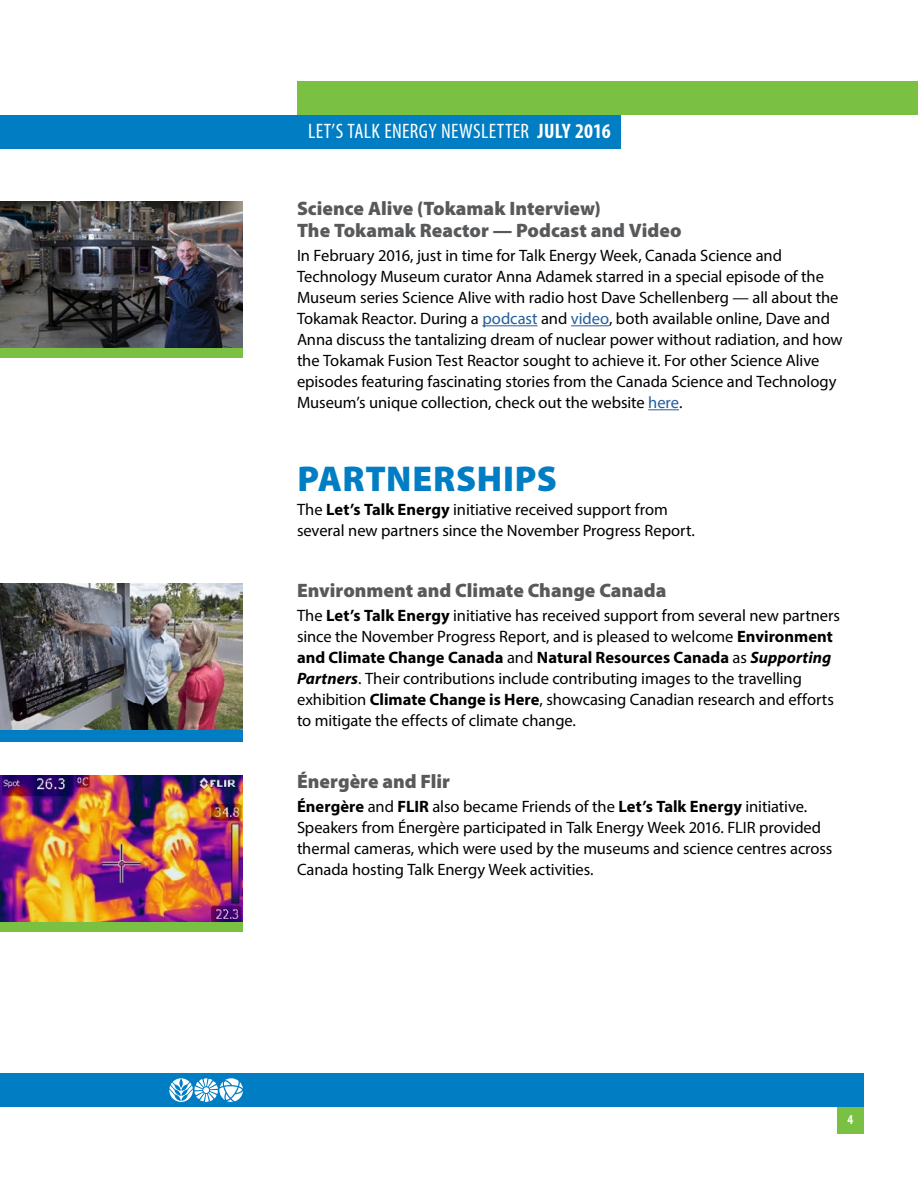
<style>
.page{position:relative;width:918px;height:1188px;background:#fff}
.page>*{position:absolute;margin:0;border:0;box-sizing:border-box;transform-origin:0 0}
.t1{font:900 36px "Myriad Pro";letter-spacing:.015em;color:#007dc3}
.t2{font:condensed 21px "Myriad Pro";letter-spacing:.015em;color:#fff}
.t3{font:900 19.5px/22.5px "Myriad Pro";color:#58595b}
.t4{font:16.5px/21px "Myriad Pro";letter-spacing:-.005em;color:#000}
.t5{font:700 condensed 13.5px "Myriad Pro";color:#fff}
.s1{font-weight:700}
.s2{color:#215e9e}
.s3{font-weight:700;font-style:italic}
</style>
<div class="page">
<div style="left:297px;top:81px;width:621px;height:34px;background:#7ac143"></div>
<div style="left:0;top:115px;width:621px;height:33px;background:#007dc3"></div>
<div style="left:0;top:1073px;width:864px;height:34px;background:#007dc3"></div>
<div style="left:837px;top:1107px;width:27px;height:27px;background:#7ac143"></div>
<hr style="left:482px;top:325px;width:56px;height:1px;background:#215e9e">
<hr style="left:571px;top:325px;width:38px;height:1px;background:#215e9e">
<hr style="left:648px;top:409px;width:31px;height:1px;background:#215e9e">
<div style="left:0;top:346px;width:243px;height:12px;background:#7ac143"></div>
<img style="left:0;top:202px;width:243px;height:145px">
<div style="left:0;top:729px;width:243px;height:12px;background:#007dc3"></div>
<img style="left:0;top:583px;width:243px;height:146px">
<svg style="left:169px;top:1078px;width:74px;height:24px"></svg>
<div style="left:0;top:920px;width:243px;height:12px;background:#7ac143"></div>
<img style="left:0;top:775px;width:243px;height:146px">
<p class="t2" style="left:308px;top:119px;width:304px">LET’S TALK ENERGY NEWSLETTER <span class="s1">JULY 2016</span></p>
<p class="t3" style="left:297px;top:197px;width:386px">Science Alive (Tokamak Interview)<br>The Tokamak Reactor — Podcast and Video</p>
<p class="t4" style="left:297px;top:245px;width:547px">In February 2016, just in time for Talk Energy Week, Canada Science and Technology Museum curator Anna Adamek starred in a special episode of the Museum series Science Alive with radio host Dave Schellenberg — all about the Tokamak Reactor. During a <span class="s2">podcast</span> and <span class="s2">video</span>, both available online, Dave and Anna discuss the tantalizing dream of nuclear power without radiation, and how the Tokamak Fusion Test Reactor sought to achieve it. For other Science Alive episodes featuring fascinating stories from the Canada Science and Technology Museum’s unique collection, check out the website <span class="s2">here</span>.</p>
<h1 class="t1" style="left:297px;top:458px;width:261px">PARTNERSHIPS</h1>
<p class="t4" style="left:297px;top:498px;width:399px">The <span class="s1">Let’s Talk Energy</span> initiative received support from several new partners since the November Progress Report.</p>
<p class="t3" style="left:297px;top:580px;width:371px">Environment and Climate Change Canada</p>
<p class="t4" style="left:297px;top:605px;width:545px">The <span class="s1">Let’s Talk Energy</span> initiative has received support from several new partners since the November Progress Report, and is pleased to welcome <span class="s1">Environment and Climate Change Canada</span> and <span class="s1">Natural Resources Canada</span> as <span class="s3">Supporting Partners</span>. Their contributions include contributing images to the travelling exhibition <span class="s1">Climate Change is Here</span>, showcasing Canadian research and efforts to mitigate the effects of climate change.</p>
<p class="t3" style="left:297px;top:770px;width:155px">Énergère and Flir</p>
<p class="t4" style="left:297px;top:795px;width:537px"><span class="s1">Énergère</span> and <span class="s1">FLIR</span> also became Friends of the <span class="s1">Let’s Talk Energy</span> initiative.<br>Speakers from Énergère participated in Talk Energy Week 2016. FLIR provided thermal cameras, which were used by the museums and science centres across Canada hosting Talk Energy Week activities.</p>
<p class="t5" style="left:848px;top:1111px;width:7px">4</p>
</div>
